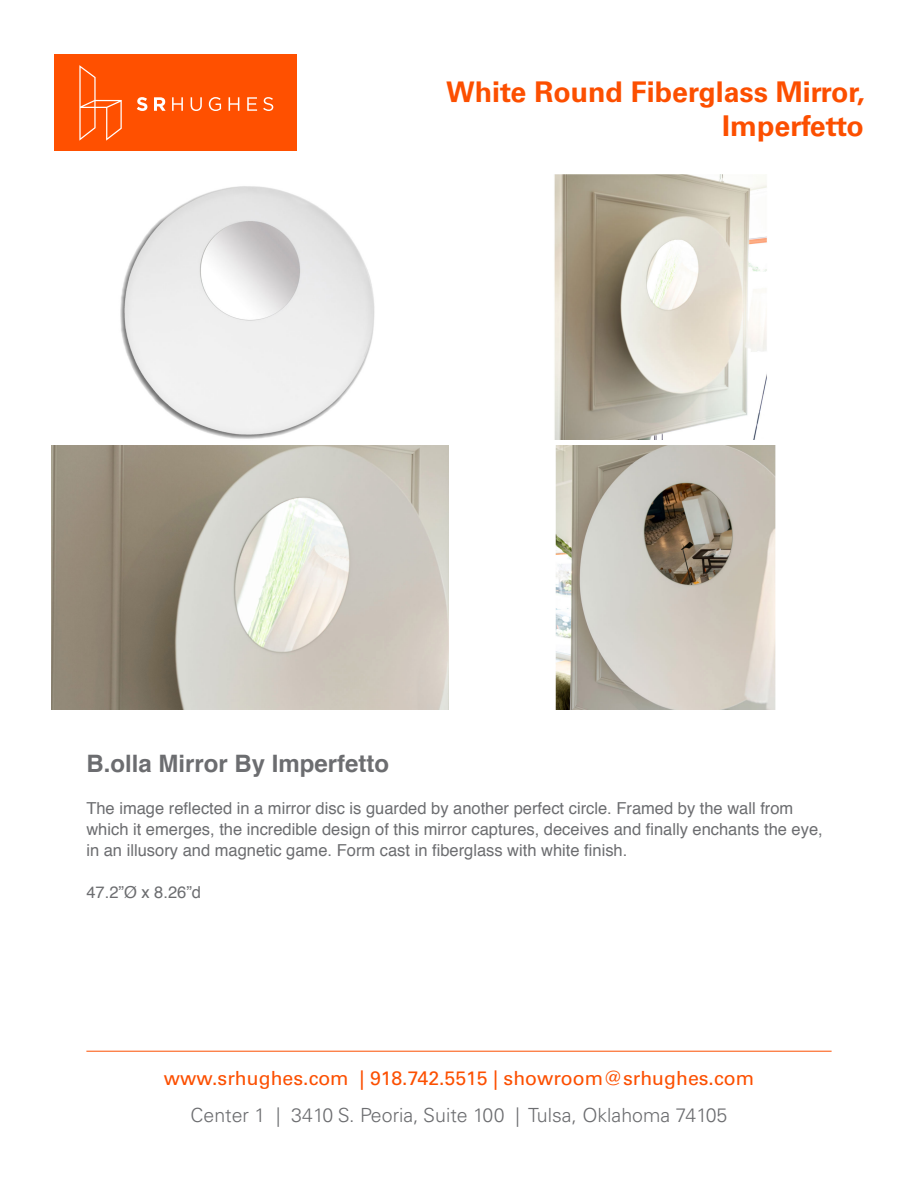
<style>
.page{position:relative;width:918px;height:1188px;background:#fff}
.page>*{position:absolute;margin:0;border:0;box-sizing:border-box;transform-origin:0 0}
.t1{font:700 28.5px "Univers LT Pro 65";color:#fc4f00}
.t2{font:700 24px "Helvetica";color:#6c6d70}
.t3{font:19.5px "Univers LT Pro 55 Roman";color:#fc4f00}
.t4{font:300 19.5px "Univers LT Pro 45";color:#6c6d70}
.t5{font:16.5px/21px "Helvetica";color:#6c6d70}
</style>
<div class="page">
<div style="left:54px;top:54px;width:243px;height:96px;background:#ff5000"></div>
<svg style="left:79px;top:65px;width:43px;height:76px"></svg>
<svg style="left:137px;top:97px;width:10px;height:14px"></svg>
<svg style="left:154px;top:97px;width:12px;height:14px"></svg>
<svg style="left:172px;top:97px;width:11px;height:14px"></svg>
<svg style="left:191px;top:97px;width:11px;height:14px"></svg>
<svg style="left:209px;top:97px;width:12px;height:14px"></svg>
<svg style="left:229px;top:97px;width:10px;height:14px"></svg>
<svg style="left:247px;top:97px;width:10px;height:14px"></svg>
<svg style="left:263px;top:97px;width:10px;height:14px"></svg>
<hr style="left:86px;top:1051px;width:746px;height:1px;background:#fc4f00">
<img style="left:120px;top:186px;width:255px;height:253px">
<img style="left:52px;top:445px;width:397px;height:265px">
<img style="left:554px;top:175px;width:213px;height:265px">
<img style="left:555px;top:445px;width:221px;height:265px">
<p class="t1" style="left:446px;top:72px;width:420px">White Round Fiberglass Mirror,</p>
<p class="t1" style="left:722px;top:106px;width:143px">Imperfetto</p>
<p class="t2" style="left:86px;top:744px;width:304px">B.olla Mirror By Imperfetto</p>
<p class="t5" style="left:86px;top:799px;width:738px">The image reflected in a mirror disc is guarded by another perfect circle. Framed by the wall from which it emerges, the incredible design of this mirror captures, deceives and finally enchants the eye, in an illusory and magnetic game. Form cast in fiberglass with white finish.</p>
<p class="t5" style="left:86px;top:883px;width:116px">47.2”Ø x 8.26”d</p>
<p class="t3" style="left:164px;top:1064px;width:592px">www.srhughes.com | 918.742.5515 | showroom@srhughes.com</p>
<p class="t4" style="left:191px;top:1102px;width:538px">Center 1 | 3410 S. Peoria, Suite 100 | Tulsa, Oklahoma 74105</p>
</div>
